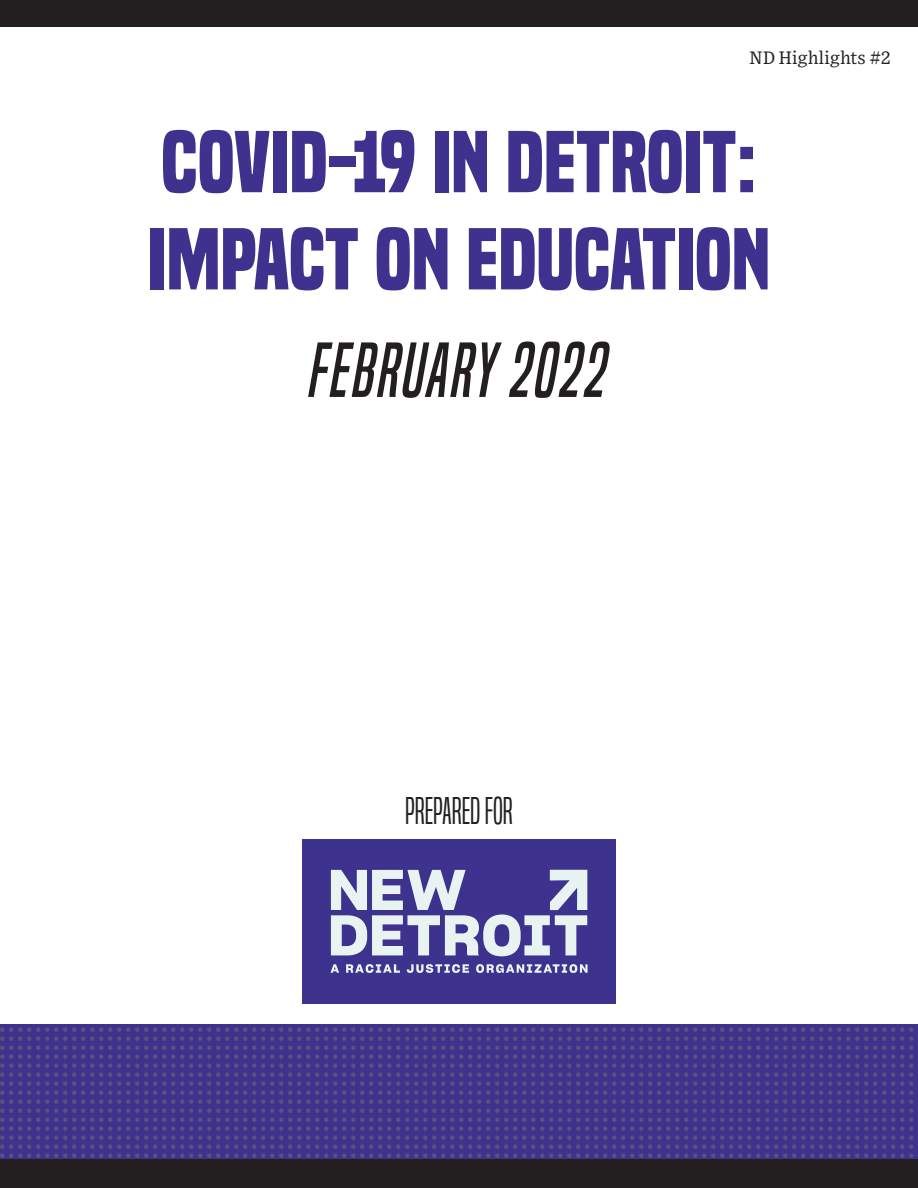
<style>
.page{position:relative;width:918px;height:1188px;background:#fff}
.page>*{position:absolute;margin:0;border:0;box-sizing:border-box;transform-origin:0 0}
.t1{font:700 81px/97.2px "Built Titling Rg";color:#3e328e}
.t2{font:italic 72px "Built Titling Rg";color:#231f20}
.t3{font:36px "Built Titling Lt";letter-spacing:-.005em;color:#231f20}
.t4{font:18px "Exchange";letter-spacing:.01em;color:#231f20}
</style>
<div class="page">
<div style="left:0;top:0;width:918px;height:27px;background:#231f20"></div>
<div style="left:0;top:1024px;width:918px;height:164px;background:#3e328e"></div>
<svg style="left:0;top:1027px;width:914px;height:131px"></svg>
<div style="left:0;top:1159px;width:918px;height:29px;background:#231f20"></div>
<div style="left:302px;top:839px;width:314px;height:165px;background:#3d328d"></div>
<svg style="left:331px;top:870px;width:256px;height:86px"></svg>
<svg style="left:330px;top:964px;width:9px;height:9px"></svg>
<svg style="left:346px;top:964px;width:54px;height:9px"></svg>
<svg style="left:407px;top:964px;width:62px;height:9px"></svg>
<svg style="left:476px;top:964px;width:112px;height:9px"></svg>
<p class="t4" style="left:750px;top:44px;width:143px">ND Highlights #2</p>
<p class="t1" style="left:148px;top:114px;width:624px">COVID-19 IN DETROIT:<br>IMPACT ON EDUCATION</p>
<p class="t2" style="left:309px;top:328px;width:302px">FEBRUARY 2022</p>
<p class="t3" style="left:405px;top:789px;width:109px">PREPARED FOR</p>
</div>
